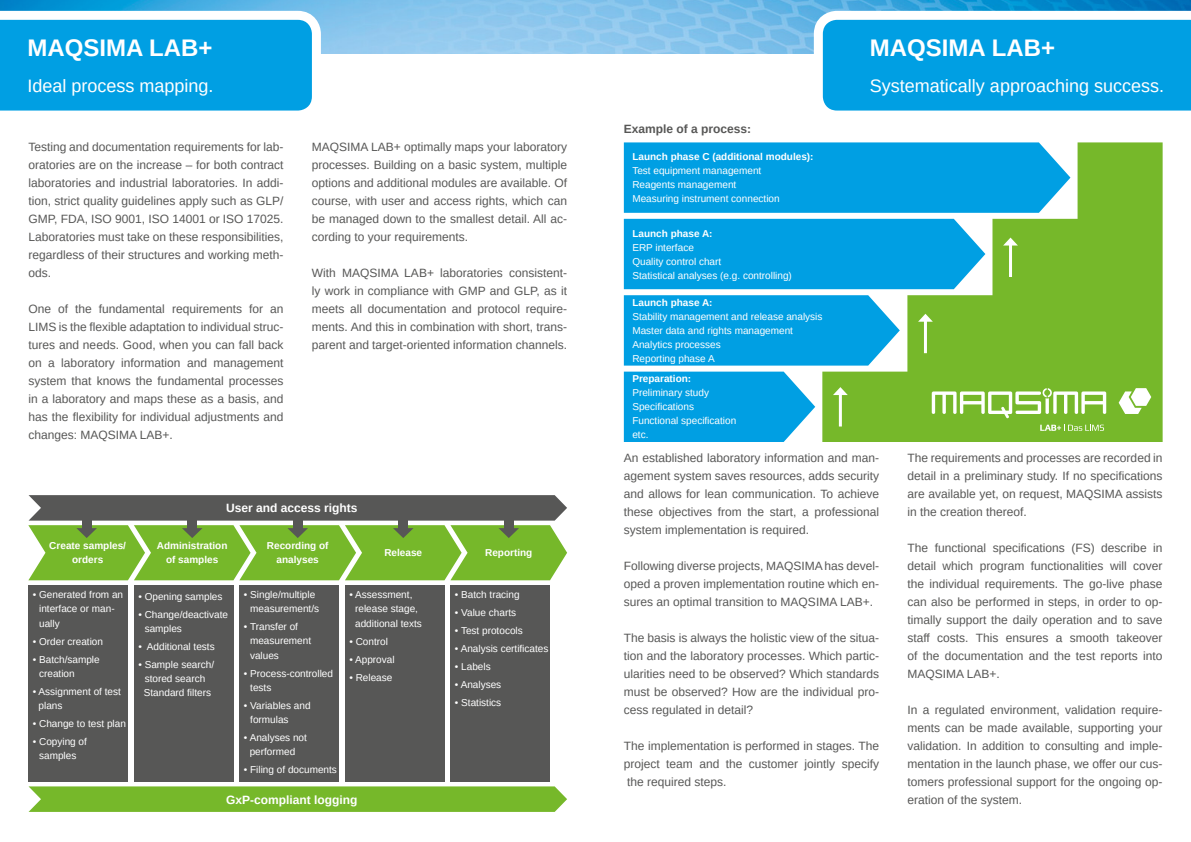
<style>
.page{position:relative;width:1191px;height:842px;background:#fff}
.page>*{position:absolute;margin:0;border:0;box-sizing:border-box;transform-origin:0 0}
.t1{font:700 24px "Arimo";color:#fff}
.t2{font:18px "Arimo";color:#fff}
.t3{font:12px/18px "Arimo";color:#575756;text-align:justify}
.t4{font:700 12px "Arimo";color:#fff}
.t5{font:700 12px "Arimo";color:#575756}
.t6{font:10px/14px "Arimo";color:#fff}
.t7{font:700 10px/14px "Arimo";color:#fff;text-align:center}
</style>
<div class="page">
<img style="left:0;top:0;width:587px;height:54px">
<svg style="left:0;top:11px;width:321px;height:100px;background:#1eaae6"></svg>
<svg style="left:29px;top:786px;width:538px;height:26px;background:#7bba32"></svg>
<div style="left:28px;top:585px;width:100px;height:196px;background:#575756"></div>
<div style="left:134px;top:585px;width:99px;height:196px;background:#575756"></div>
<div style="left:239px;top:585px;width:100px;height:196px;background:#575756"></div>
<div style="left:345px;top:585px;width:99px;height:196px;background:#575756"></div>
<div style="left:450px;top:585px;width:100px;height:196px;background:#575756"></div>
<svg style="left:28px;top:495px;width:539px;height:85px;background:#7ba14e"></svg>
<img style="left:587px;top:0;width:604px;height:54px">
<svg style="left:814px;top:11px;width:377px;height:100px;background:#1da9e6"></svg>
<svg style="left:624px;top:372px;width:191px;height:70px;background:#14a6e5"></svg>
<div style="left:624px;top:295px;width:198px;height:71px;background:#009fe3"></div>
<div style="left:624px;top:219px;width:198px;height:70px;background:#009fe3"></div>
<div style="left:624px;top:142px;width:198px;height:71px;background:#009fe3"></div>
<svg style="left:822px;top:142px;width:340px;height:300px;background:#5ab579"></svg>
<svg style="left:931px;top:388px;width:175px;height:31px"></svg>
<svg style="left:1040px;top:425px;width:64px;height:6px"></svg>
<svg style="left:1118px;top:388px;width:33px;height:26px"></svg>
<hr style="left:839px;top:392px;width:3px;height:34px;background:#fff">
<svg style="left:833px;top:387px;width:14px;height:8px"></svg>
<hr style="left:924px;top:319px;width:3px;height:34px;background:#fff">
<svg style="left:918px;top:314px;width:15px;height:8px"></svg>
<hr style="left:1009px;top:243px;width:3px;height:34px;background:#fff">
<svg style="left:1003px;top:238px;width:15px;height:7px"></svg>
<h1 class="t1" style="left:27px;top:31px;width:187px">MAQSIMA LAB+</h1>
<h2 class="t2" style="left:27px;top:74px;width:188px">Ideal process mapping.</h2>
<p class="t3" style="left:28px;top:138px;width:257px">Testing and documentation requirements for lab&shy;oratories are on the increase – for both contract laboratories and industrial laboratories. In addi&shy;tion, strict quality guidelines apply such as GLP/ GMP, FDA, ISO 9001, ISO 14001 or ISO 17025.<br>Laboratories must take on these responsibilities, regardless of their structures and working meth&shy;ods.</p>
<p class="t3" style="left:28px;top:300px;width:257px">One of the fundamental requirements for an LIMS is the flexible adaptation to individual struc&shy;tures and needs. Good, when you can fall back on a laboratory information and management system that knows the fundamental processes in a laboratory and maps these as a basis, and has the flexibility for individual adjustments and changes: MAQSIMA LAB+.</p>
<p class="t3" style="left:312px;top:138px;width:257px">MAQSIMA LAB+ optimally maps your laboratory processes. Building on a basic system, multiple options and additional modules are available. Of course, with user and access rights, which can be managed down to the smallest detail. All ac&shy;cording to your requirements.</p>
<p class="t3" style="left:312px;top:264px;width:257px">With MAQSIMA LAB+ laboratories consistent&shy;ly work in compliance with GMP and GLP, as it meets all documentation and protocol require&shy;ments. And this in combination with short, trans&shy;parent and target-oriented information channels.</p>
<p class="t4" style="left:226px;top:500px;width:133px">User and access rights</p>
<p class="t7" style="left:49px;top:539px;width:78px">Create samples/ orders</p>
<p class="t7" style="left:157px;top:539px;width:72px">Administration of samples</p>
<p class="t7" style="left:267px;top:539px;width:63px">Recording of analyses</p>
<p class="t7" style="left:384px;top:546px;width:39px">Release</p>
<p class="t7" style="left:485px;top:546px;width:49px">Reporting</p>
<p class="t6" style="left:39px;top:588px;width:85px;text-indent:-6px">• Generated from an interface or man&shy;ually</p>
<p class="t6" style="left:33px;top:634px;width:72px">• Order creation</p>
<p class="t6" style="left:39px;top:652px;width:62px;text-indent:-6px">• Batch/sample creation</p>
<p class="t6" style="left:39px;top:684px;width:84px;line-height:14.4px;text-indent:-6px">• Assignment of test plans</p>
<p class="t6" style="left:33px;top:716px;width:94px">• Change to test plan</p>
<p class="t6" style="left:33px;top:734px;width:56px;line-height:14.4px;text-align:center">• Copying of samples</p>
<p class="t6" style="left:138px;top:589px;width:86px">• Opening samples</p>
<p class="t6" style="left:145px;top:607px;width:85px;text-indent:-6px">• Change/deactivate samples</p>
<p class="t6" style="left:138px;top:639px;width:78px">• Additional tests</p>
<p class="t6" style="left:138px;top:657px;width:77px;text-align:center">• Sample search/ stored search<br>Standard filters</p>
<p class="t6" style="left:250px;top:588px;width:70px;text-indent:-6px">• Single/multiple measurement/s</p>
<p class="t6" style="left:250px;top:620px;width:63px;text-indent:-6px">• Transfer of measurement values</p>
<p class="t6" style="left:250px;top:666px;width:84px;text-indent:-6px">• Process-controlled tests</p>
<p class="t6" style="left:250px;top:698px;width:62px;text-indent:-6px">• Variables and formulas</p>
<p class="t6" style="left:244px;top:730px;width:64px;text-align:center">• Analyses not performed</p>
<p class="t6" style="left:244px;top:762px;width:94px">• Filing of documents</p>
<p class="t6" style="left:355px;top:588px;width:68px;text-indent:-6px">• Assessment, release stage, additional texts</p>
<p class="t6" style="left:349px;top:634px;width:40px">• Control</p>
<p class="t6" style="left:349px;top:652px;width:47px">• Approval</p>
<p class="t6" style="left:349px;top:670px;width:44px">• Release</p>
<p class="t4" style="left:226px;top:791px;width:133px">GxP-compliant logging</p>
<p class="t6" style="left:455px;top:588px;width:66px">• Batch tracing</p>
<p class="t6" style="left:455px;top:606px;width:63px">• Value charts</p>
<p class="t6" style="left:455px;top:624px;width:69px">• Test protocols</p>
<p class="t6" style="left:455px;top:642px;width:95px">• Analysis certificates</p>
<p class="t6" style="left:455px;top:660px;width:37px">• Labels</p>
<p class="t6" style="left:455px;top:678px;width:48px">• Analyses</p>
<p class="t6" style="left:455px;top:696px;width:48px">• Statistics</p>
<p class="t5" style="left:624px;top:120px;width:129px">Example of a process:</p>
<p class="t7" style="left:632px;top:150px;width:183px">Launch phase C (additional modules):</p>
<p class="t6" style="left:632px;top:164px;width:149px">Test equipment management<br>Reagents management<br>Measuring instrument connection</p>
<p class="t7" style="left:632px;top:226px;width:82px">Launch phase A:</p>
<p class="t6" style="left:632px;top:240px;width:161px">ERP interface<br>Quality control chart<br>Statistical analyses (e.g. controlling)</p>
<p class="t7" style="left:632px;top:296px;width:82px">Launch phase A:</p>
<p class="t6" style="left:632px;top:310px;width:192px">Stability management and release analysis<br>Master data and rights management<br>Analytics processes<br>Reporting phase A</p>
<p class="t7" style="left:632px;top:372px;width:60px">Preparation:</p>
<p class="t6" style="left:632px;top:386px;width:105px">Preliminary study<br>Specifications<br>Functional specification etc.</p>
<h1 class="t1" style="left:870px;top:31px;width:187px">MAQSIMA LAB+</h1>
<h2 class="t2" style="left:870px;top:74px;width:296px">Systematically approaching success.</h2>
<p class="t3" style="left:624px;top:449px;width:257px">An established laboratory information and man&shy;agement system saves resources, adds security and allows for lean communication. To achieve these objectives from the start, a professional system implementation is required.</p>
<p class="t3" style="left:624px;top:557px;width:257px">Following diverse projects, MAQSIMA has devel&shy;oped a proven implementation routine which en&shy;sures an optimal transition to MAQSIMA LAB+.</p>
<p class="t3" style="left:624px;top:629px;width:257px">The basis is always the holistic view of the situa&shy;tion and the laboratory processes. Which partic&shy;ularities need to be observed? Which standards must be observed? How are the individual pro&shy;cess regulated in detail?</p>
<p class="t3" style="left:624px;top:737px;width:257px">The implementation is performed in stages. The project team and the customer jointly specify the required steps.</p>
<p class="t3" style="left:907px;top:449px;width:257px">The requirements and processes are recorded in detail in a preliminary study. If no specifications are available yet, on request, MAQSIMA assists in the creation thereof.</p>
<p class="t3" style="left:907px;top:539px;width:257px">The functional specifications (FS) describe in detail which program functionalities will cover the individual requirements. The go-live phase can also be performed in steps, in order to op&shy;timally support the daily operation and to save staff costs. This ensures a smooth takeover of the documentation and the test reports into MAQSIMA LAB+.</p>
<p class="t3" style="left:907px;top:701px;width:257px">In a regulated environment, validation require&shy;ments can be made available, supporting your validation. In addition to consulting and imple&shy;mentation in the launch phase, we offer our cus&shy;tomers professional support for the ongoing op&shy;eration of the system.</p>
</div>
